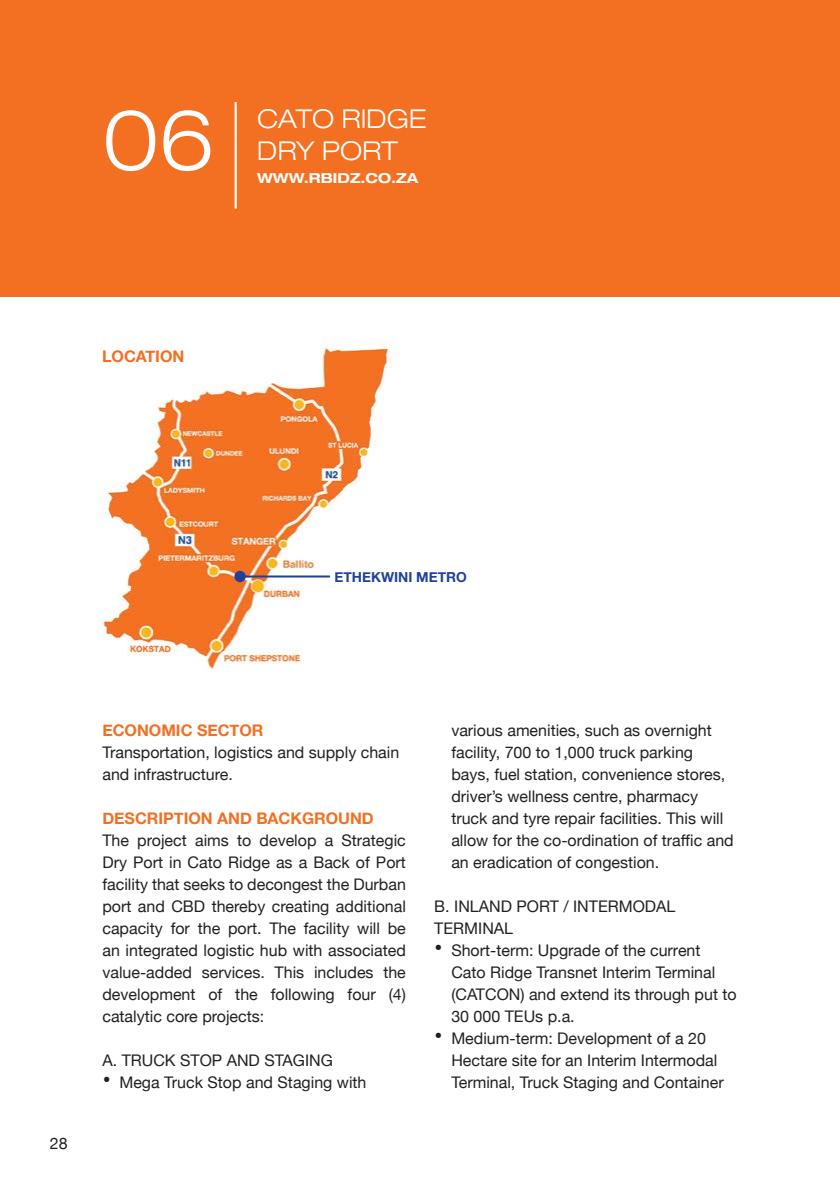
<style>
.page{position:relative;width:840px;height:1191px;background:#fff}
.page>*{position:absolute;margin:0;border:0;box-sizing:border-box;transform-origin:0 0}
.t1{font:300 expanded 84px "Helvetica Neue LT Std";color:#fff}
.t2{font:300 expanded 26px/31.2px "Helvetica Neue LT Std";color:#fff}
.t3{font:16px/22px "Helvetica Neue";color:#231f20}
.t4{font:700 16px "Helvetica Neue";color:#f36f21}
.t5{font:700 expanded 13.8px "Helvetica Neue LT Std";color:#fff}
.t6{font:700 13.8px "Helvetica Neue";color:#20419b}
.s1{font-size:24px}
</style>
<div class="page">
<div style="left:0;top:0;width:839px;height:297px;background:#f36f21"></div>
<img style="left:98px;top:338px;width:294px;height:334px">
<div style="left:234px;top:571px;width:11px;height:11px;background:#20419b;border-radius:50%"></div>
<hr style="left:240px;top:575px;width:90px;height:2px;background:#20419b">
<hr style="left:234px;top:102px;width:3px;height:107px;background:#fff">
<h1 class="t1" style="left:103px;top:90px;width:114px">06</h1>
<h2 class="t2" style="left:257px;top:103px;width:171px">CATO RIDGE<br>DRY PORT</h2>
<p class="t5" style="left:257px;top:169px;width:162px">WWW.RBIDZ.CO.ZA</p>
<p class="t4" style="left:102px;top:343px;width:84px">LOCATION</p>
<p class="t6" style="left:334px;top:566px;width:134px">ETHEKWINI METRO</p>
<p class="t3" style="left:50px;top:1133px;width:19px">28</p>
<p class="t4" style="left:102px;top:717px;width:162px">ECONOMIC SECTOR</p>
<p class="t3" style="left:102px;top:742px;width:298px">Transportation, logistics and supply chain and infrastructure.</p>
<p class="t4" style="left:102px;top:805px;width:273px">DESCRIPTION AND BACKGROUND</p>
<p class="t3" style="left:102px;top:830px;width:305px;text-align:justify">The project aims to develop a Strategic Dry Port in Cato Ridge as a Back of Port facility that seeks to decongest the Durban port and CBD thereby creating additional capacity for the port. The facility will be an integrated logistic hub with associated value-added services. This includes the development of the following four (4) catalytic core projects:</p>
<p class="t3" style="left:102px;top:1050px;width:232px">A. TRUCK STOP AND STAGING</p>
<p class="t3" style="left:102px;top:1072px;width:265px"><span class="s1">•</span> Mega Truck Stop and Staging with</p>
<p class="t3" style="left:451px;top:720px;width:284px">various amenities, such as overnight facility, 700 to 1,000 truck parking bays, fuel station, convenience stores, driver’s wellness centre, pharmacy truck and tyre repair facilities. This will allow for the co-ordination of traffic and an eradication of congestion.</p>
<p class="t3" style="left:434px;top:896px;width:242px">B. INLAND PORT / INTERMODAL<br>TERMINAL</p>
<p class="t3" style="left:451px;top:940px;width:287px;text-indent:-17px"><span class="s1">•</span> Short-term: Upgrade of the current<br>Cato Ridge Transnet Interim Terminal (CATCON) and extend its through put to<br>30 000 TEUs p.a.</p>
<p class="t3" style="left:451px;top:1028px;width:274px;text-indent:-17px"><span class="s1">•</span> Medium-term: Development of a 20<br>Hectare site for an Interim Intermodal<br>Terminal, Truck Staging and Container</p>
</div>
